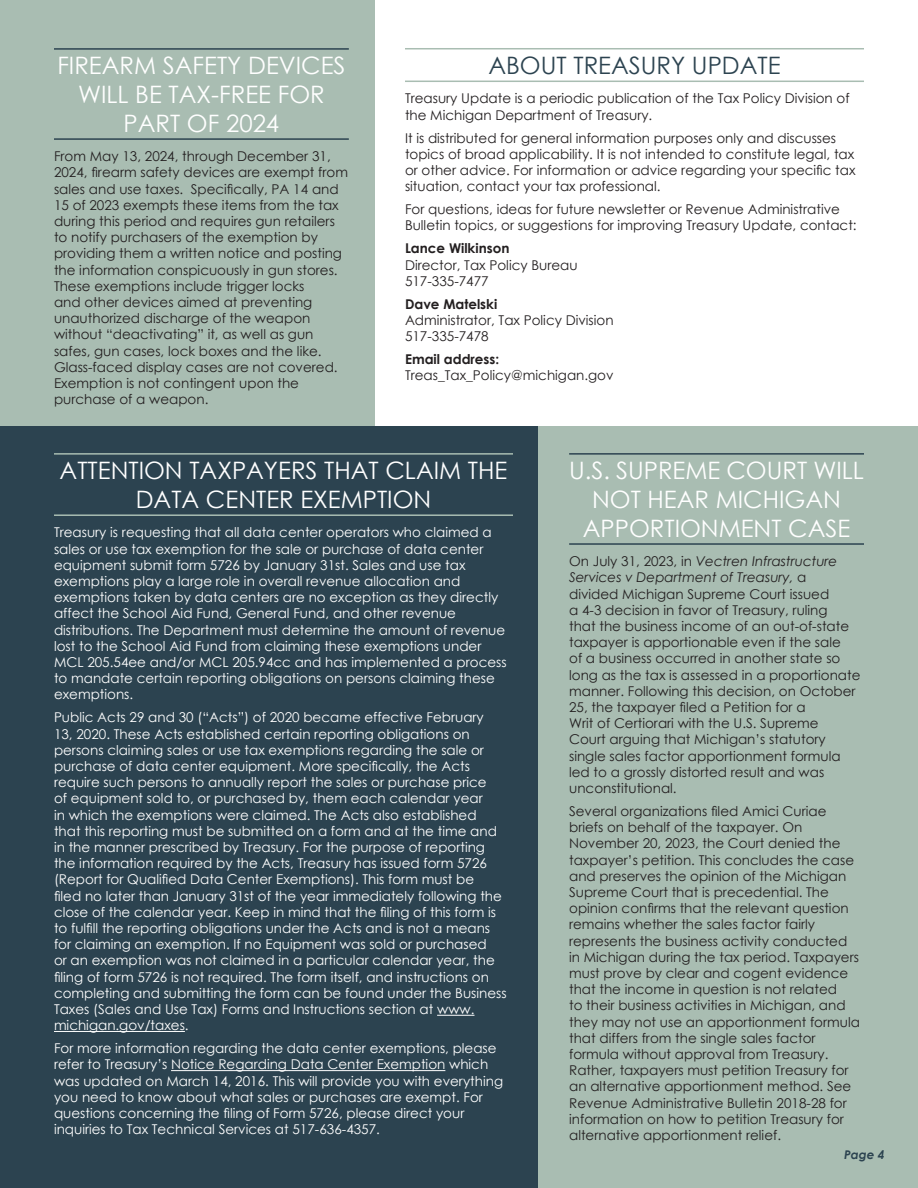
<style>
.page{position:relative;width:918px;height:1188px;background:#fff}
.page>*{position:absolute;margin:0;border:0;box-sizing:border-box;transform-origin:0 0}
.t1{font:24px/28.8px "Century Gothic";color:#fff;text-align:center}
.t2{font:24px "Century Gothic";color:#2c4350}
.t3{font:13.5px/16.2px "Century Gothic";color:#231f20}
.t4{font:13.5px/16.2px "Century Gothic";color:#fff}
.t5{font:700 13.5px "Century Gothic";color:#231f20}
.t6{font:italic 700 12px "Century Gothic";color:#2c4350}
.s1{font-style:italic}
</style>
<div class="page">
<div style="left:523px;top:426px;width:395px;height:762px;background:#a9bdb2"></div>
<hr style="left:569px;top:453px;width:295px;height:2px;background:#2c4350">
<hr style="left:569px;top:543px;width:295px;height:2px;background:#2c4350">
<div style="left:0;top:0;width:375px;height:433px;background:#a9bdb2"></div>
<div style="left:0;top:426px;width:537px;height:762px;background:#2c4350"></div>
<hr style="left:54px;top:453px;width:459px;height:2px;background:#a9bdb2">
<hr style="left:54px;top:514px;width:459px;height:2px;background:#a9bdb2">
<hr style="left:437px;top:1015px;width:38px;height:1px;background:#fff">
<hr style="left:54px;top:1031px;width:131px;height:1px;background:#fff">
<hr style="left:171px;top:1070px;width:274px;height:1px;background:#fff">
<hr style="left:54px;top:48px;width:295px;height:2px;background:#2c4350">
<hr style="left:54px;top:138px;width:295px;height:2px;background:#2c4350">
<hr style="left:405px;top:48px;width:459px;height:1px;background:#a9bdb2">
<hr style="left:405px;top:81px;width:459px;height:1px;background:#a9bdb2">
<h1 class="t1" style="left:57px;top:51px;width:290px">FIREARM SAFETY DEVICES<br>WILL BE TAX-FREE FOR<br>PART OF 2024</h1>
<p class="t3" style="left:54px;top:148px;width:296px">From May 13, 2024, through December 31, 2024, firearm safety devices are exempt from sales and use taxes. Specifically, PA 14 and 15 of 2023 exempts these items from the tax during this period and requires gun retailers to notify purchasers of the exemption by providing them a written notice and posting the information conspicuously in gun stores.<br>These exemptions include trigger locks<br>and other devices aimed at preventing unauthorized discharge of the weapon without “deactivating” it, as well as gun safes, gun cases, lock boxes and the like.<br>Glass-faced display cases are not covered.<br>Exemption is not contingent upon the purchase of a weapon.</p>
<h1 class="t2" style="left:488px;top:48px;width:294px">ABOUT TREASURY UPDATE</h1>
<p class="t3" style="left:405px;top:90px;width:446px">Treasury Update is a periodic publication of the Tax Policy Division of the Michigan Department of Treasury.</p>
<p class="t3" style="left:405px;top:129px;width:452px">It is distributed for general information purposes only and discusses topics of broad applicability. It is not intended to constitute legal, tax or other advice. For information or advice regarding your specific tax situation, contact your tax professional.</p>
<p class="t3" style="left:405px;top:201px;width:453px">For questions, ideas for future newsletter or Revenue Administrative<br>Bulletin topics, or suggestions for improving Treasury Update, contact:</p>
<p class="t5" style="left:405px;top:238px;width:106px">Lance Wilkinson</p>
<p class="t3" style="left:405px;top:256px;width:174px">Director, Tax Policy Bureau<br>517-335-7477</p>
<p class="t5" style="left:405px;top:294px;width:94px">Dave Matelski</p>
<p class="t3" style="left:405px;top:312px;width:210px">Administrator, Tax Policy Division<br>517-335-7478</p>
<p class="t5" style="left:405px;top:349px;width:96px">Email address:</p>
<p class="t3" style="left:405px;top:367px;width:210px">Treas_Tax_Policy@michigan.gov</p>
<h1 class="t1" style="left:60px;top:455px;width:449px">ATTENTION TAXPAYERS THAT CLAIM THE<br>DATA CENTER EXEMPTION</h1>
<p class="t4" style="left:54px;top:524px;width:454px">Treasury is requesting that all data center operators who claimed a sales or use tax exemption for the sale or purchase of data center equipment submit form 5726 by January 31st. Sales and use tax exemptions play a large role in overall revenue allocation and exemptions taken by data centers are no exception as they directly affect the School Aid Fund, General Fund, and other revenue distributions. The Department must determine the amount of revenue lost to the School Aid Fund from claiming these exemptions under MCL 205.54ee and/or MCL 205.94cc and has implemented a process to mandate certain reporting obligations on persons claiming these exemptions.</p>
<p class="t4" style="left:54px;top:709px;width:454px">Public Acts 29 and 30 (“Acts”) of 2020 became effective February<br>13, 2020. These Acts established certain reporting obligations on persons claiming sales or use tax exemptions regarding the sale or purchase of data center equipment. More specifically, the Acts require such persons to annually report the sales or purchase price<br>of equipment sold to, or purchased by, them each calendar year<br>in which the exemptions were claimed. The Acts also established<br>that this reporting must be submitted on a form and at the time and in the manner prescribed by Treasury. For the purpose of reporting the information required by the Acts, Treasury has issued form 5726 (Report for Qualified Data Center Exemptions). This form must be<br>filed no later than January 31st of the year immediately following the close of the calendar year. Keep in mind that the filing of this form is to fulfill the reporting obligations under the Acts and is not a means for claiming an exemption. If no Equipment was sold or purchased<br>or an exemption was not claimed in a particular calendar year, the filing of form 5726 is not required. The form itself, and instructions on completing and submitting the form can be found under the Business Taxes (Sales and Use Tax) Forms and Instructions section at www. michigan.gov/taxes.</p>
<p class="t4" style="left:54px;top:1040px;width:451px">For more information regarding the data center exemptions, please refer to Treasury’s Notice Regarding Data Center Exemption which was updated on March 14, 2016. This will provide you with everything you need to know about what sales or purchases are exempt. For questions concerning the filing of Form 5726, please direct your inquiries to Tax Technical Services at 517-636-4357.</p>
<h1 class="t1" style="left:569px;top:455px;width:296px">U.S. SUPREME COURT WILL<br>NOT HEAR MICHIGAN<br>APPORTIONMENT CASE</h1>
<p class="t3" style="left:569px;top:553px;width:293px">On July 31, 2023, in <span class="s1">Vectren Infrastructure Services v Department of Treasury,</span> a<br>divided Michigan Supreme Court issued<br>a 4-3 decision in favor of Treasury, ruling<br>that the business income of an out-of-state taxpayer is apportionable even if the sale<br>of a business occurred in another state so long as the tax is assessed in a proportionate manner. Following this decision, on October 25, the taxpayer filed a Petition for a<br>Writ of Certiorari with the U.S. Supreme<br>Court arguing that Michigan’s statutory single sales factor apportionment formula led to a grossly distorted result and was unconstitutional.</p>
<p class="t3" style="left:569px;top:803px;width:292px">Several organizations filed Amici Curiae briefs on behalf of the taxpayer. On November 20, 2023, the Court denied the taxpayer’s petition. This concludes the case and preserves the opinion of the Michigan Supreme Court that is precedential. The opinion confirms that the relevant question remains whether the sales factor fairly represents the business activity conducted in Michigan during the tax period. Taxpayers must prove by clear and cogent evidence that the income in question is not related<br>to their business activities in Michigan, and they may not use an apportionment formula that differs from the single sales factor formula without approval from Treasury.<br>Rather, taxpayers must petition Treasury for an alternative apportionment method. See Revenue Administrative Bulletin 2018-28 for information on how to petition Treasury for alternative apportionment relief.</p>
<p class="t6" style="left:844px;top:1146px;width:42px">Page 4</p>
</div>
